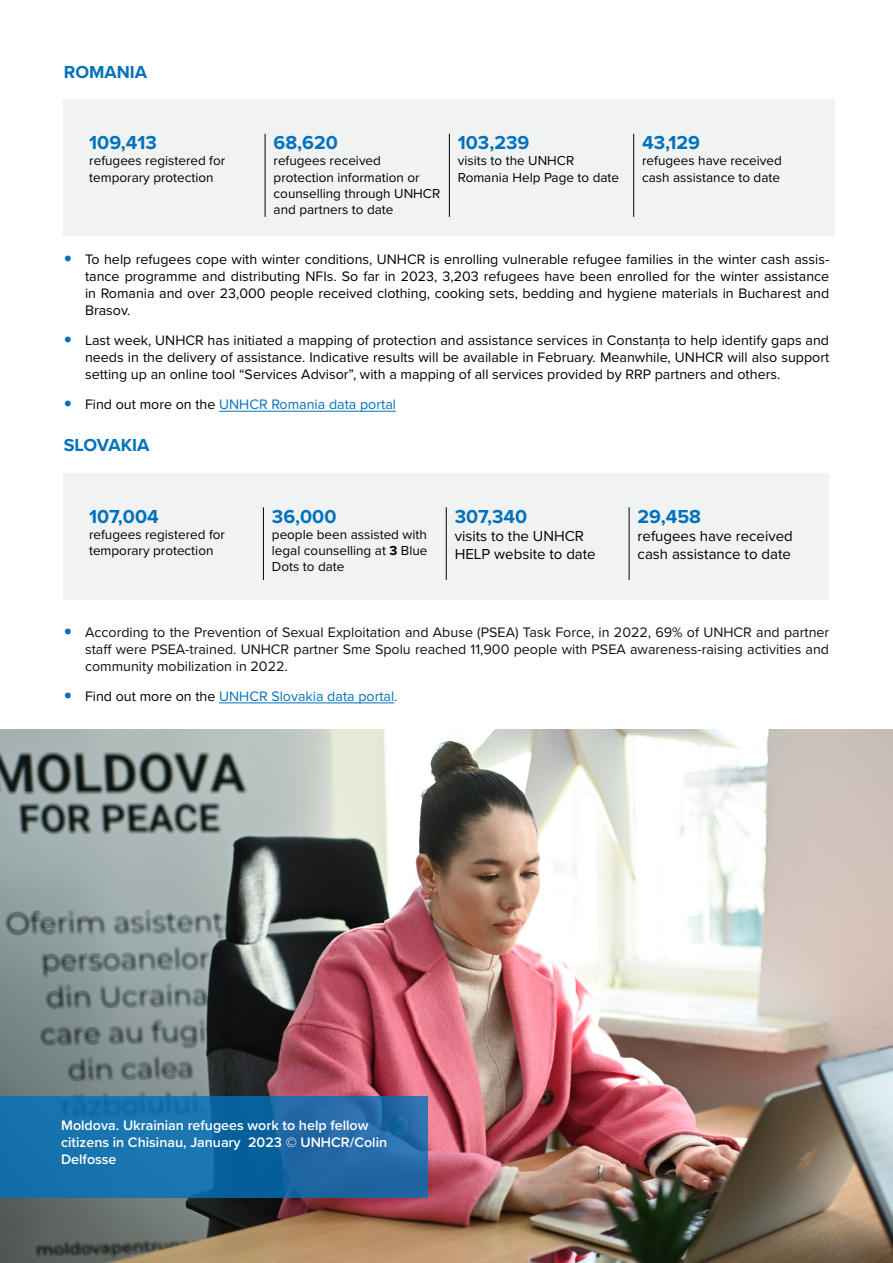
<style>
.page{position:relative;width:893px;height:1263px;background:#fff}
.page>*{position:absolute;margin:0;border:0;box-sizing:border-box;transform-origin:0 0}
.t1{font:700 19.5px "Proxima Nova";color:#0072bc}
.t2{font:700 18px "Proxima Nova";color:#0072bc}
.t3{font:15px/18px "Proxima Nova";color:#000}
.t4{font:14.25px/17.1px "Proxima Nova";color:#000;text-align:justify}
.t5{font:14.25px/17.1px "Proxima Nova";color:#0e101a;text-align:justify}
.t6{font:600 14.25px/17.1px "Proxima Nova";color:#fff}
.t7{font:14.25px "Proxima Nova";color:#0072bc}
.t8{font:13.5px/16.2px "Proxima Nova";color:#000}
.s1{color:#000}
.s2{font-weight:700}
</style>
<div class="page">
<hr style="left:219px;top:411px;width:177px;height:1px;background:#0072bc">
<hr style="left:219px;top:702px;width:175px;height:1px;background:#0072bc">
<img style="left:0;top:730px;width:893px;height:533px">
<svg style="left:0;top:1096px;width:427px;height:102px;background:#186ca8"></svg>
<div style="left:64px;top:473px;width:765px;height:127px;background:#f1f3f3"></div>
<hr style="left:263px;top:507px;width:1px;height:73px;background:#000">
<hr style="left:446px;top:507px;width:1px;height:73px;background:#000">
<hr style="left:629px;top:507px;width:1px;height:73px;background:#000">
<div style="left:64px;top:100px;width:771px;height:136px;background:#f1f3f3"></div>
<hr style="left:265px;top:134px;width:1px;height:83px;background:#000">
<hr style="left:449px;top:134px;width:1px;height:83px;background:#000">
<hr style="left:633px;top:134px;width:1px;height:83px;background:#000">
<p class="t2" style="left:64px;top:59px;width:85px">ROMANIA</p>
<h1 class="t1" style="left:89px;top:128px;width:69px">109,413</h1>
<p class="t8" style="left:89px;top:152px;width:138px">refugees registered for temporary protection</p>
<h1 class="t1" style="left:274px;top:128px;width:66px">68,620</h1>
<p class="t8" style="left:274px;top:152px;width:168px">refugees received protection information or counselling through UNHCR and partners to date</p>
<h1 class="t1" style="left:458px;top:128px;width:73px">103,239</h1>
<p class="t8" style="left:458px;top:152px;width:163px">visits to the UNHCR<br>Romania Help Page to date</p>
<h1 class="t1" style="left:642px;top:128px;width:59px">43,129</h1>
<p class="t8" style="left:642px;top:152px;width:141px">refugees have received cash assistance to date</p>
<p class="t4" style="left:85px;top:250px;width:746px">To help refugees cope with winter conditions, UNHCR is enrolling vulnerable refugee families in the winter cash assis&shy;tance programme and distributing NFIs. So far in 2023, 3,203 refugees have been enrolled for the winter assistance in Romania and over 23,000 people received clothing, cooking sets, bedding and hygiene materials in Bucharest and Brasov.</p>
<p class="t4" style="left:85px;top:331px;width:746px">Last week, UNHCR has initiated a mapping of protection and assistance services in Constanța to help identify gaps and needs in the delivery of assistance. Indicative results will be available in February. Meanwhile, UNHCR will also support setting up an online tool “Services Advisor”, with a mapping of all services provided by RRP partners and others.</p>
<p class="t7" style="left:85px;top:394px;width:312px"><span class="s1">Find out more on the</span> UNHCR Romania data portal</p>
<p class="t2" style="left:64px;top:432px;width:87px">SLOVAKIA</p>
<h1 class="t1" style="left:89px;top:502px;width:71px">107,004</h1>
<p class="t8" style="left:89px;top:526px;width:138px">refugees registered for temporary protection</p>
<h1 class="t1" style="left:272px;top:502px;width:66px">36,000</h1>
<p class="t8" style="left:272px;top:526px;width:157px;text-align:justify">people been assisted with legal counselling at <span class="s2">3</span> Blue Dots to date</p>
<h1 class="t1" style="left:455px;top:502px;width:74px">307,340</h1>
<p class="t3" style="left:455px;top:526px;width:142px">visits to the UNHCR<br>HELP website to date</p>
<h1 class="t1" style="left:638px;top:502px;width:65px">29,458</h1>
<p class="t3" style="left:638px;top:526px;width:157px">refugees have received cash assistance to date</p>
<p class="t5" style="left:85px;top:623px;width:746px">According to the Prevention of Sexual Exploitation and Abuse (PSEA) Task Force, in 2022, 69% of UNHCR and partner staff were PSEA-trained. UNHCR partner Sme Spolu reached 11,900 people with PSEA awareness-raising activities and community mobilization in 2022.</p>
<p class="t7" style="left:85px;top:685px;width:314px"><span class="s1">Find out more on the</span> UNHCR Slovakia data portal.</p>
<p class="t6" style="left:61px;top:1116px;width:328px">Moldova. Ukrainian refugees work to help fellow citizens in Chisinau, January 2023 © UNHCR/Colin<br>Delfosse</p>
</div>
